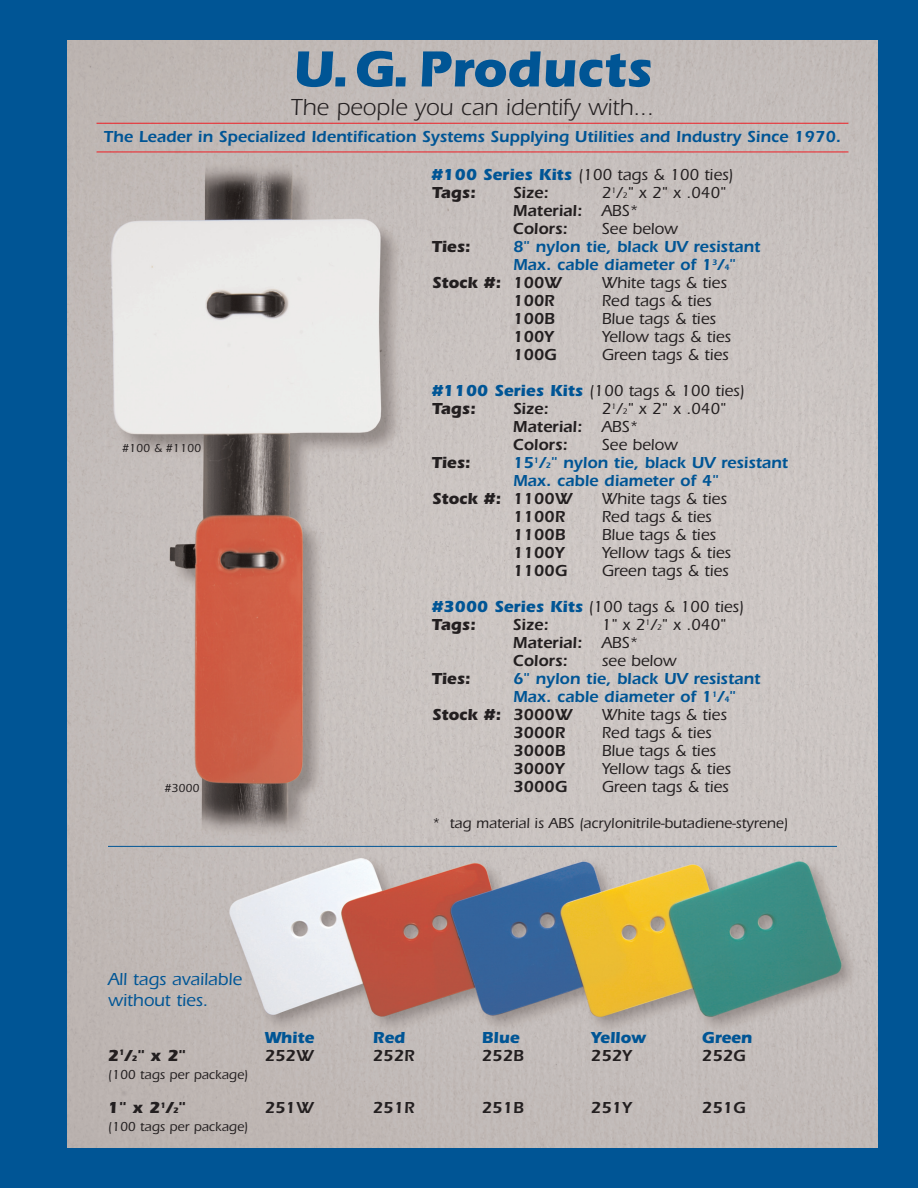
<style>
.page{position:relative;width:918px;height:1188px;background:#005595}
.page>*{position:absolute;margin:0;border:0;box-sizing:border-box;transform-origin:0 0}
.t1{font:700 52.5px "Itc Eras";color:#005595}
.t2{font:24px "Itc Eras";color:#231f20}
.t3{font:500 18px/21.6px "Itc Eras";color:#005595}
.t4{font:500 16.5px/18px "Itc Eras";color:#231f20}
.t5{font:600 16.5px "Itc Eras";color:#005595}
.t6{font:600 16.5px "Itc Eras";color:#231f20}
.t7{font:700 16.5px "Itc Eras";color:#231f20}
.t8{font:700 16.5px "Itc Eras";color:#005595}
.t9{font:500 15px "Itc Eras";color:#231f20}
.t10{font:500 13.5px "Itc Eras";color:#231f20}
.t11{font:500 12px "Itc Eras";color:#231f20}
.s1{font-weight:700;color:#005595}
.s2{font-weight:700}
.s3{font-size:8.25px}
.s4{font-weight:600}
</style>
<div class="page">
<img style="left:68px;top:40px;width:810px;height:1107px">
<hr style="left:97px;top:123px;width:751px;height:1px;background:#ee1e24">
<hr style="left:97px;top:152px;width:751px;height:1px;background:#ee1e24">
<hr style="left:108px;top:846px;width:729px;height:1px;background:#005595">
<h1 class="t1" style="left:293px;top:51px;width:361px">U.G. Products</h1>
<h2 class="t2" style="left:291px;top:99px;width:364px">The people you can identify with...</h2>
<p class="t5" style="left:104px;top:131px;width:739px">The Leader in Specialized Identification Systems Supplying Utilities and Industry Since 1970.</p>
<p class="t4" style="left:432px;top:168px;width:303px"><span class="s1">#100 Series Kits</span> (100 tags &amp; 100 ties)<br><span class="s2">Tags:</span></p>
<p class="t6" style="left:513px;top:187px;width:37px">Size:</p>
<p class="t4" style="left:513px;top:186px;width:215px;text-indent:89px">2<sup>1</sup>/<span class="s3">2</span>" x 2" x .040"<br><span class="s4">Material:</span> ABS*<br><span class="s4">Colors:</span></p>
<p class="t4" style="left:602px;top:222px;width:78px">See below</p>
<p class="t11" style="left:122px;top:444px;width:81px">#100 &amp; #1100</p>
<p class="t11" style="left:164px;top:784px;width:37px">#3000</p>
<p class="t7" style="left:432px;top:241px;width:40px">Ties:</p>
<p class="t5" style="left:513px;top:241px;width:249px">8" nylon tie, black UV resistant</p>
<p class="t5" style="left:513px;top:259px;width:224px">Max. cable diameter of 1<sup>3</sup>/<span class="s3">4</span>"</p>
<p class="t7" style="left:432px;top:277px;width:132px">Stock #: <span class="s4">100W</span></p>
<p class="t4" style="left:602px;top:276px;width:127px">White tags &amp; ties</p>
<p class="t6" style="left:513px;top:295px;width:43px">100R</p>
<p class="t4" style="left:602px;top:294px;width:112px">Red tags &amp; ties</p>
<p class="t6" style="left:513px;top:313px;width:44px">100B</p>
<p class="t4" style="left:602px;top:312px;width:116px">Blue tags &amp; ties</p>
<p class="t6" style="left:513px;top:331px;width:42px">100Y</p>
<p class="t4" style="left:602px;top:330px;width:131px">Yellow tags &amp; ties</p>
<p class="t6" style="left:513px;top:349px;width:45px">100G</p>
<p class="t4" style="left:432px;top:339px;width:314px;line-height:36px;text-indent:170px">Green tags &amp; ties <span class="s1">#1100 Series Kits</span> (100 tags &amp; 100 ties)</p>
<p class="t7" style="left:432px;top:403px;width:45px">Tags:</p>
<p class="t6" style="left:513px;top:403px;width:37px">Size:</p>
<p class="t4" style="left:513px;top:402px;width:215px;text-indent:89px">2<sup>1</sup>/<span class="s3">2</span>" x 2" x .040"<br><span class="s4">Material:</span> ABS*<br><span class="s4">Colors:</span></p>
<p class="t4" style="left:602px;top:438px;width:78px">See below</p>
<p class="t7" style="left:432px;top:457px;width:40px">Ties:</p>
<p class="t5" style="left:513px;top:457px;width:276px">15<sup>1</sup>/<span class="s3">2</span>" nylon tie, black UV resistant</p>
<p class="t5" style="left:513px;top:475px;width:207px">Max. cable diameter of 4"</p>
<p class="t7" style="left:432px;top:493px;width:142px">Stock #: <span class="s4">1100W</span></p>
<p class="t4" style="left:602px;top:492px;width:127px">White tags &amp; ties</p>
<p class="t6" style="left:513px;top:511px;width:54px">1100R</p>
<p class="t4" style="left:602px;top:510px;width:112px">Red tags &amp; ties</p>
<p class="t6" style="left:513px;top:529px;width:54px">1100B</p>
<p class="t4" style="left:602px;top:528px;width:116px">Blue tags &amp; ties</p>
<p class="t6" style="left:513px;top:547px;width:53px">1100Y</p>
<p class="t4" style="left:602px;top:546px;width:131px">Yellow tags &amp; ties</p>
<p class="t6" style="left:513px;top:565px;width:56px">1100G</p>
<p class="t4" style="left:432px;top:555px;width:314px;line-height:36px;text-indent:170px">Green tags &amp; ties <span class="s1">#3000 Series Kits</span> (100 tags &amp; 100 ties)</p>
<p class="t7" style="left:432px;top:619px;width:45px">Tags:</p>
<p class="t6" style="left:513px;top:619px;width:37px">Size:</p>
<p class="t4" style="left:513px;top:618px;width:215px;text-indent:89px">1" x 2<sup>1</sup>/<span class="s3">2</span>" x .040"<br><span class="s4">Material:</span> ABS*<br><span class="s4">Colors:</span></p>
<p class="t4" style="left:602px;top:654px;width:76px">see below</p>
<p class="t7" style="left:432px;top:673px;width:40px">Ties:</p>
<p class="t5" style="left:513px;top:673px;width:249px">6" nylon tie, black UV resistant</p>
<p class="t5" style="left:513px;top:691px;width:224px">Max. cable diameter of 1<sup>1</sup>/<span class="s3">4</span>"</p>
<p class="t7" style="left:432px;top:709px;width:142px">Stock #: <span class="s4">3000W</span></p>
<p class="t4" style="left:602px;top:708px;width:127px">White tags &amp; ties</p>
<p class="t6" style="left:513px;top:727px;width:54px">3000R</p>
<p class="t4" style="left:602px;top:726px;width:112px">Red tags &amp; ties</p>
<p class="t6" style="left:513px;top:745px;width:54px">3000B</p>
<p class="t4" style="left:602px;top:744px;width:116px">Blue tags &amp; ties</p>
<p class="t6" style="left:513px;top:763px;width:53px">3000Y</p>
<p class="t4" style="left:602px;top:762px;width:131px">Yellow tags &amp; ties</p>
<p class="t6" style="left:513px;top:781px;width:56px">3000G</p>
<p class="t4" style="left:602px;top:780px;width:129px">Green tags &amp; ties</p>
<p class="t9" style="left:432px;top:818px;width:358px">* tag material is ABS (acrylonitrile-butadiene-styrene)</p>
<p class="t3" style="left:108px;top:970px;width:136px">All tags available without ties.</p>
<p class="t8" style="left:265px;top:1032px;width:51px">White</p>
<p class="t8" style="left:373px;top:1032px;width:34px">Red</p>
<p class="t8" style="left:482px;top:1032px;width:39px">Blue</p>
<p class="t8" style="left:591px;top:1032px;width:57px">Yellow</p>
<p class="t8" style="left:702px;top:1032px;width:52px">Green</p>
<p class="t7" style="left:108px;top:1050px;width:79px">2<sup>1</sup>/<span class="s3">2</span>" x 2"</p>
<p class="t6" style="left:265px;top:1050px;width:51px">252W</p>
<p class="t6" style="left:373px;top:1050px;width:43px">252R</p>
<p class="t6" style="left:482px;top:1050px;width:44px">252B</p>
<p class="t6" style="left:591px;top:1050px;width:42px">252Y</p>
<p class="t6" style="left:702px;top:1050px;width:45px">252G</p>
<p class="t10" style="left:108px;top:1070px;width:142px">(100 tags per package)</p>
<p class="t7" style="left:108px;top:1102px;width:79px">1" x 2<sup>1</sup>/<span class="s3">2</span>"</p>
<p class="t6" style="left:265px;top:1102px;width:51px">251W</p>
<p class="t6" style="left:373px;top:1102px;width:43px">251R</p>
<p class="t6" style="left:482px;top:1102px;width:44px">251B</p>
<p class="t6" style="left:591px;top:1102px;width:42px">251Y</p>
<p class="t6" style="left:702px;top:1102px;width:45px">251G</p>
<p class="t10" style="left:108px;top:1122px;width:142px">(100 tags per package)</p>
</div>
